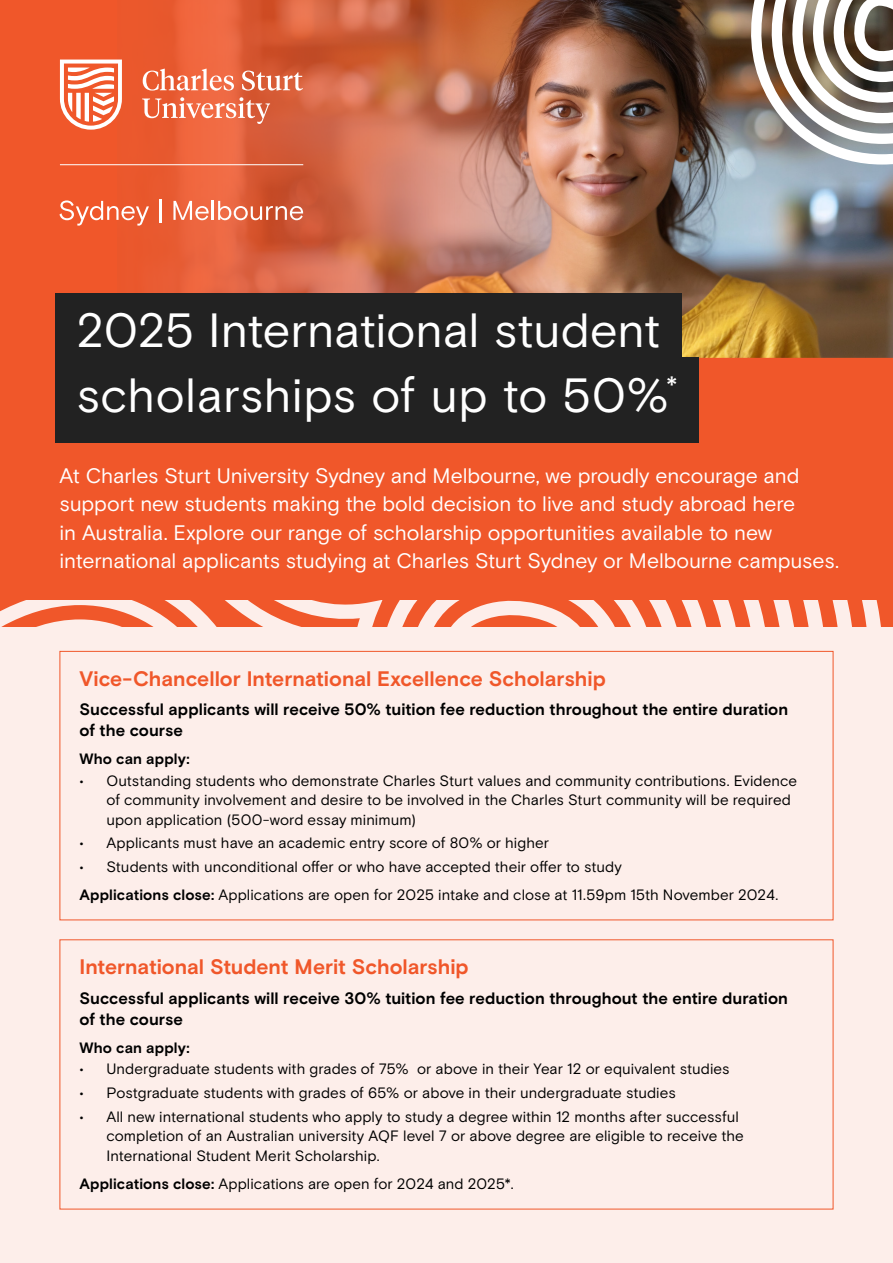
<style>
.page{position:relative;width:893px;height:1263px;background:#fff}
.page>*{position:absolute;margin:0;border:0;box-sizing:border-box;transform-origin:0 0}
.t1{font:48px/64.5px "Basis Grotesque";color:#fff}
.t2{font:21px/28.5px "Basis Grotesque";letter-spacing:-.005em;color:#fff}
.t3{font:700 21px "Basis Grotesque";color:#f0572a}
.t4{font:700 16.5px/21px "Basis Grotesque";color:#000}
.t5{font:15px/19.5px "Basis Grotesque";letter-spacing:.005em;color:#000}
.t6{font:700 15px "Basis Grotesque";letter-spacing:.01em;color:#000}
.s1{font-weight:700}
</style>
<div class="page">
<div style="left:0;top:0;width:893px;height:627px;background:#f0572a"></div>
<img style="left:117px;top:0;width:776px;height:357px">
<svg style="left:0;top:601px;width:881px;height:26px"></svg>
<svg style="left:747px;top:0;width:146px;height:165px;background:#aca6a0"></svg>
<div style="left:55px;top:293px;width:626px;height:85px;background:#222"></div>
<div style="left:55px;top:357px;width:644px;height:86px;background:#222"></div>
<div style="left:0;top:627px;width:893px;height:636px;background:#fdeeea"></div>
<svg style="left:60px;top:60px;width:243px;height:70px"></svg>
<hr style="left:60px;top:164px;width:243px;height:1px;background:#fff">
<svg style="left:60px;top:200px;width:89px;height:26px"></svg>
<hr style="left:159px;top:200px;width:2px;height:23px;background:#fff">
<svg style="left:173px;top:201px;width:130px;height:19px;background:#e68b71"></svg>
<h1 class="t1" style="left:77px;top:298px;width:603px">2025 International student scholarships of up to 50%<sup>*</sup></h1>
<p class="t2" style="left:60px;top:461px;width:781px">At Charles Sturt University Sydney and Melbourne, we proudly encourage and support new students making the bold decision to live and study abroad here<br>in Australia. Explore our range of scholarship opportunities available to new international applicants studying at Charles Sturt Sydney or Melbourne campuses.</p>
<h2 class="t3" style="left:79px;top:666px;width:528px">Vice-Chancellor International Excellence Scholarship</h2>
<p class="t4" style="left:79px;top:699px;width:710px">Successful applicants will receive 50% tuition fee reduction throughout the entire duration of the course</p>
<p class="t6" style="left:79px;top:750px;width:112px">Who can apply:</p>
<p class="t5" style="left:106px;top:771px;width:692px;text-indent:-27px">• Outstanding students who demonstrate Charles Sturt values and community contributions. Evidence of community involvement and desire to be involved in the Charles Sturt community will be required upon application (500-word essay minimum)</p>
<p class="t5" style="left:79px;top:833px;width:471px">• Applicants must have an academic entry score of 80% or higher</p>
<p class="t5" style="left:79px;top:853px;width:700px;line-height:28px">• Students with unconditional offer or who have accepted their offer to study<br><span class="s1">Applications close:</span> Applications are open for 2025 intake and close at 11.59pm 15th November 2024.</p>
<h2 class="t3" style="left:79px;top:954px;width:391px">International Student Merit Scholarship</h2>
<p class="t4" style="left:79px;top:987px;width:710px">Successful applicants will receive 30% tuition fee reduction throughout the entire duration of the course</p>
<p class="t6" style="left:79px;top:1038px;width:112px">Who can apply:</p>
<p class="t5" style="left:79px;top:1059px;width:652px">• Undergraduate students with grades of 75% or above in their Year 12 or equivalent studies</p>
<p class="t5" style="left:79px;top:1083px;width:598px">• Postgraduate students with grades of 65% or above in their undergraduate studies</p>
<p class="t5" style="left:106px;top:1106px;width:639px;text-indent:-27px">• All new international students who apply to study a degree within 12 months after successful completion of an Australian university AQF level 7 or above degree are eligible to receive the<br>International Student Merit Scholarship.</p>
<p class="t5" style="left:79px;top:1173px;width:436px"><span class="s1">Applications close:</span> Applications are open for 2024 and 2025*.</p>
</div>
